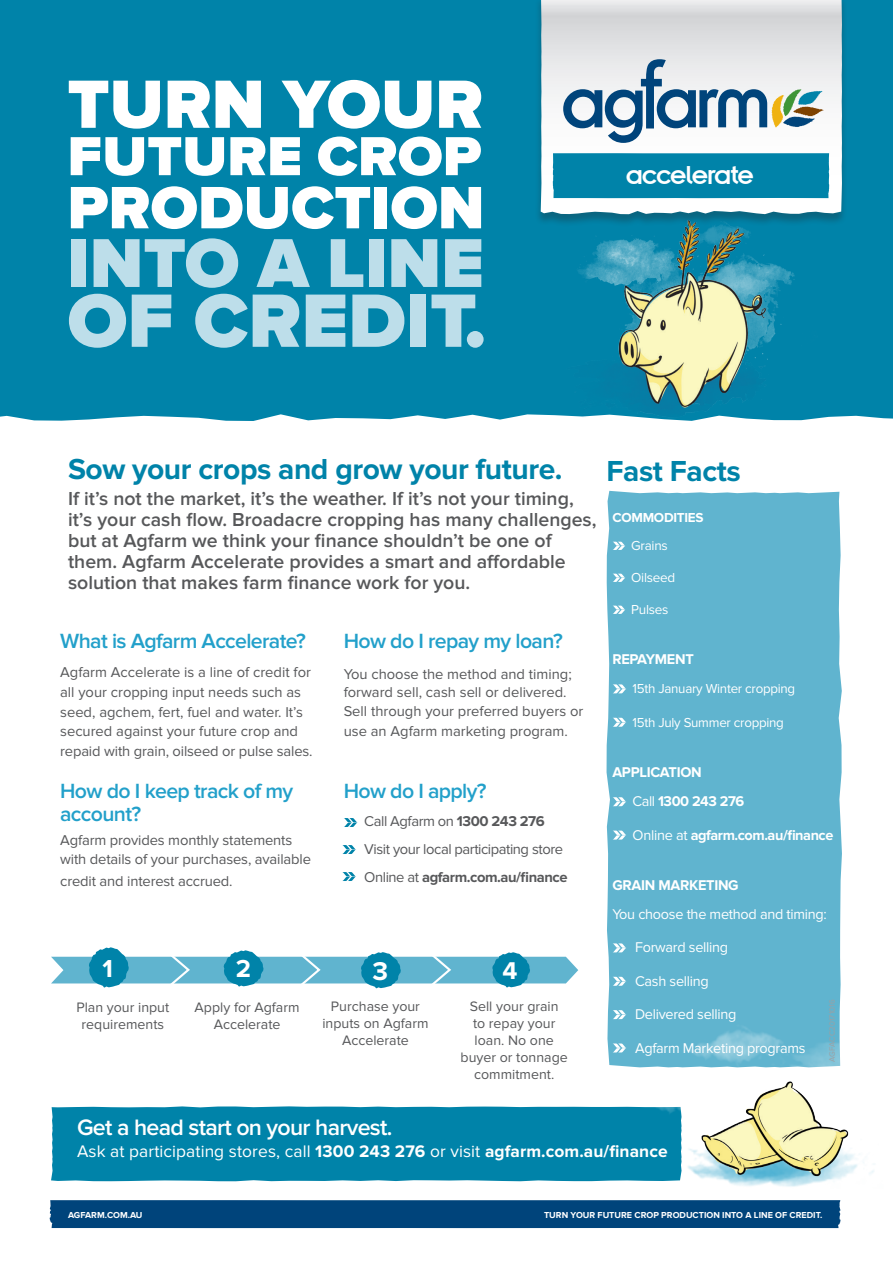
<style>
.page{position:relative;width:893px;height:1263px;background:#fff}
.page>*{position:absolute;margin:0;border:0;box-sizing:border-box;transform-origin:0 0}
.t1{font:900 78.3px "Proxima Nova";color:#bddeea}
.t2{font:900 71.7px "Proxima Nova";color:#bddeea}
.t3{font:900 70.65px "Proxima Nova";color:#fff}
.t4{font:900 61.95px "Proxima Nova";color:#fff}
.t5{font:900 57px "Proxima Nova";color:#fff}
.SubHead{font:700 30px "Proxima Nova";letter-spacing:-.015em;color:#0083a9}
.t6{font:28.8px "Insignia";letter-spacing:-.06em;color:#fff}
.SubHead-2{font:700 26.7px "Proxima Nova";color:#fff}
.SubHead-3{font:700 25.5px "Proxima Nova";color:#fff}
.SubHead-4{font:700 25.05px "Proxima Nova";color:#fff}
.SubHead-5{font:600 23.1px "Proxima Nova";letter-spacing:-.03em;color:#fff}
.SubHead-6{font:600 21.3px/23px "Proxima Nova";letter-spacing:-.03em;color:#22a0ca}
.SubHead-7{font:600 19.5px/21px "Proxima Nova";color:#57585a}
.SubHead-8{font:17.4px "Proxima Nova";letter-spacing:.005em;color:#fff}
.SubHead-9{font:14.7px/19.6px "Proxima Nova";color:#57585a}
.SubHead-10{font:14.7px "Proxima Nova";letter-spacing:-.02em;color:#fff}
.SubHead-11{font:700 14.7px "Proxima Nova";letter-spacing:-.02em;color:#fff}
.SubHead-12{font:14.7px "Proxima Nova";letter-spacing:-.03em;color:#57585a}
.SubHead-13{font:700 14.7px "Proxima Nova";letter-spacing:-.03em;color:#57585a}
.t7{font:14.25px/17px "Proxima Nova";color:#57585a;text-align:center}
.SubHead-14{font:13.5px "Proxima Nova";letter-spacing:-.02em;color:#fff}
.SubHead-15{font:700 13.5px "Proxima Nova";letter-spacing:-.02em;color:#fff}
.SubHead-16{font:700 9px "Proxima Nova";color:#fff}
.t8{font:8.1px "Proxima Nova";color:#9d9fa2}
.s1{font-weight:700}
.s2{font-weight:400}
</style>
<div class="page">
<div style="left:0;top:0;width:893px;height:421px;background:#0083a9"></div>
<div style="left:49px;top:1200px;width:792px;height:28px;background:#00447b"></div>
<div style="left:51px;top:1106px;width:598px;height:75px;background:#0083a9"></div>
<div style="left:535px;top:0;width:313px;height:226px;background:#231f20;opacity:.3"></div>
<svg style="left:541px;top:0;width:301px;height:214px"></svg>
<svg style="left:563px;top:59px;width:260px;height:84px"></svg>
<div style="left:553px;top:153px;width:276px;height:45px;background:#0083a9"></div>
<img style="left:562px;top:218px;width:255px;height:201px">
<div style="left:606px;top:491px;width:236px;height:576px;background:#60b4cf"></div>
<svg style="left:612px;top:542px;width:14px;height:8px"></svg>
<svg style="left:612px;top:574px;width:14px;height:8px"></svg>
<svg style="left:612px;top:606px;width:14px;height:8px"></svg>
<svg style="left:612px;top:684px;width:15px;height:9px"></svg>
<svg style="left:612px;top:718px;width:15px;height:9px"></svg>
<svg style="left:612px;top:797px;width:15px;height:9px"></svg>
<svg style="left:612px;top:830px;width:15px;height:9px"></svg>
<svg style="left:612px;top:943px;width:15px;height:9px"></svg>
<svg style="left:612px;top:977px;width:15px;height:9px"></svg>
<svg style="left:612px;top:1010px;width:15px;height:9px"></svg>
<svg style="left:612px;top:1043px;width:15px;height:9px"></svg>
<img style="left:649px;top:1008px;width:225px;height:179px">
<svg style="left:51px;top:947px;width:527px;height:42px"></svg>
<svg style="left:344px;top:818px;width:14px;height:9px"></svg>
<svg style="left:342px;top:845px;width:14px;height:9px"></svg>
<svg style="left:342px;top:872px;width:14px;height:9px"></svg>
<p class="t3" style="left:67px;top:64px;width:417px">TURN YOUR</p>
<p class="t5" style="left:67px;top:123px;width:416px">FUTURE CROP</p>
<p class="t4" style="left:67px;top:172px;width:418px">PRODUCTION</p>
<p class="t2" style="left:67px;top:222px;width:418px">INTO A LINE</p>
<p class="t1" style="left:67px;top:276px;width:420px">OF CREDIT.</p>
<p class="t6" style="left:626px;top:160px;width:130px">accelerate</p>
<p class="SubHead" style="left:68px;top:452px;width:496px">Sow your crops and grow your future.</p>
<p class="SubHead-7" style="left:68px;top:488px;width:530px">If it’s not the market, it’s the weather. If it’s not your timing, it’s your cash flow. Broadacre cropping has many challenges, but at Agfarm we think your finance shouldn’t be one of them. Agfarm Accelerate provides a smart and affordable solution that makes farm finance work for you.</p>
<p class="SubHead-6" style="left:60px;top:630px;width:247px">What is Agfarm Accelerate?</p>
<p class="SubHead-9" style="left:60px;top:663px;width:254px">Agfarm Accelerate is a line of credit for all your cropping input needs such as seed, agchem, fert, fuel and water. It’s secured against your future crop and repaid with grain, oilseed or pulse sales.</p>
<p class="SubHead-6" style="left:60px;top:779px;width:235px">How do I keep track of my account?</p>
<p class="SubHead-9" style="left:60px;top:830px;width:252px">Agfarm provides monthly statements with details of your purchases, available</p>
<p class="SubHead-9" style="left:60px;top:871px;width:174px">credit and interest accrued.</p>
<p class="SubHead-6" style="left:344px;top:630px;width:221px">How do I repay my loan?</p>
<p class="SubHead-9" style="left:344px;top:665px;width:241px;line-height:18.9px">You choose the method and timing; forward sell, cash sell or delivered.<br>Sell through your preferred buyers or use an Agfarm marketing program.</p>
<p class="SubHead-6" style="left:344px;top:780px;width:144px">How do I apply?</p>
<p class="SubHead-12" style="left:364px;top:812px;width:182px">Call Agfarm on <span class="s1">1300 243 276</span></p>
<p class="SubHead-12" style="left:364px;top:840px;width:200px">Visit your local participating store</p>
<p class="SubHead-13" style="left:364px;top:869px;width:205px"><span class="s2">Online at</span> agfarm.com.au/finance</p>
<p class="SubHead-3" style="left:102px;top:954px;width:12px">1</p>
<p class="SubHead-3" style="left:236px;top:953px;width:17px">2</p>
<p class="SubHead-2" style="left:372px;top:955px;width:17px">3</p>
<p class="SubHead-4" style="left:502px;top:956px;width:16px">4</p>
<p class="t7" style="left:76px;top:999px;width:94px">Plan your input requirements</p>
<p class="t7" style="left:195px;top:999px;width:106px">Apply for Agfarm<br>Accelerate</p>
<p class="t7" style="left:322px;top:997px;width:108px">Purchase your inputs on Agfarm<br>Accelerate</p>
<p class="t7" style="left:461px;top:998px;width:109px">Sell your grain<br>to repay your loan. No one buyer or tonnage commitment.</p>
<p class="SubHead" style="left:606px;top:454px;width:136px">Fast Facts</p>
<p class="SubHead-15" style="left:612px;top:510px;width:93px">COMMODITIES</p>
<p class="SubHead-14" style="left:631px;top:538px;width:38px">Grains</p>
<p class="SubHead-14" style="left:631px;top:570px;width:46px">Oilseed</p>
<p class="SubHead-14" style="left:631px;top:602px;width:39px">Pulses</p>
<p class="SubHead-11" style="left:612px;top:651px;width:83px">REPAYMENT</p>
<p class="SubHead-14" style="left:633px;top:681px;width:164px">15th January Winter cropping</p>
<p class="SubHead-14" style="left:633px;top:714px;width:153px">15th July Summer cropping</p>
<p class="SubHead-11" style="left:612px;top:764px;width:91px">APPLICATION</p>
<p class="SubHead-11" style="left:633px;top:793px;width:113px"><span class="s2">Call</span> 1300 243 276</p>
<p class="SubHead-11" style="left:633px;top:826px;width:202px"><span class="s2">Online at</span> agfarm.com.au/finance</p>
<p class="SubHead-11" style="left:612px;top:876px;width:128px">GRAIN MARKETING</p>
<p class="SubHead-10" style="left:612px;top:906px;width:216px">You choose the method and timing:</p>
<p class="SubHead-10" style="left:635px;top:939px;width:94px">Forward selling</p>
<p class="SubHead-10" style="left:635px;top:972px;width:75px">Cash selling</p>
<p class="SubHead-10" style="left:635px;top:1006px;width:103px">Delivered selling</p>
<p class="SubHead-10" style="left:635px;top:1039px;width:172px">Agfarm Marketing programs</p>
<p class="t8" style="left:827px;top:1062px;width:64px;rotate:-90deg">AGFACC20171016</p>
<p class="SubHead-5" style="left:77px;top:1114px;width:317px">Get a head start on your harvest.</p>
<p class="SubHead-8" style="left:77px;top:1141px;width:592px">Ask at participating stores, call <span class="s1">1300 243 276</span> or visit <span class="s1">agfarm.com.au/finance</span></p>
<p class="SubHead-16" style="left:68px;top:1209px;width:76px">AGFARM.COM.AU</p>
<p class="SubHead-16" style="left:544px;top:1209px;width:280px">TURN YOUR FUTURE CROP PRODUCTION INTO A LINE OF CREDIT.</p>
</div>
